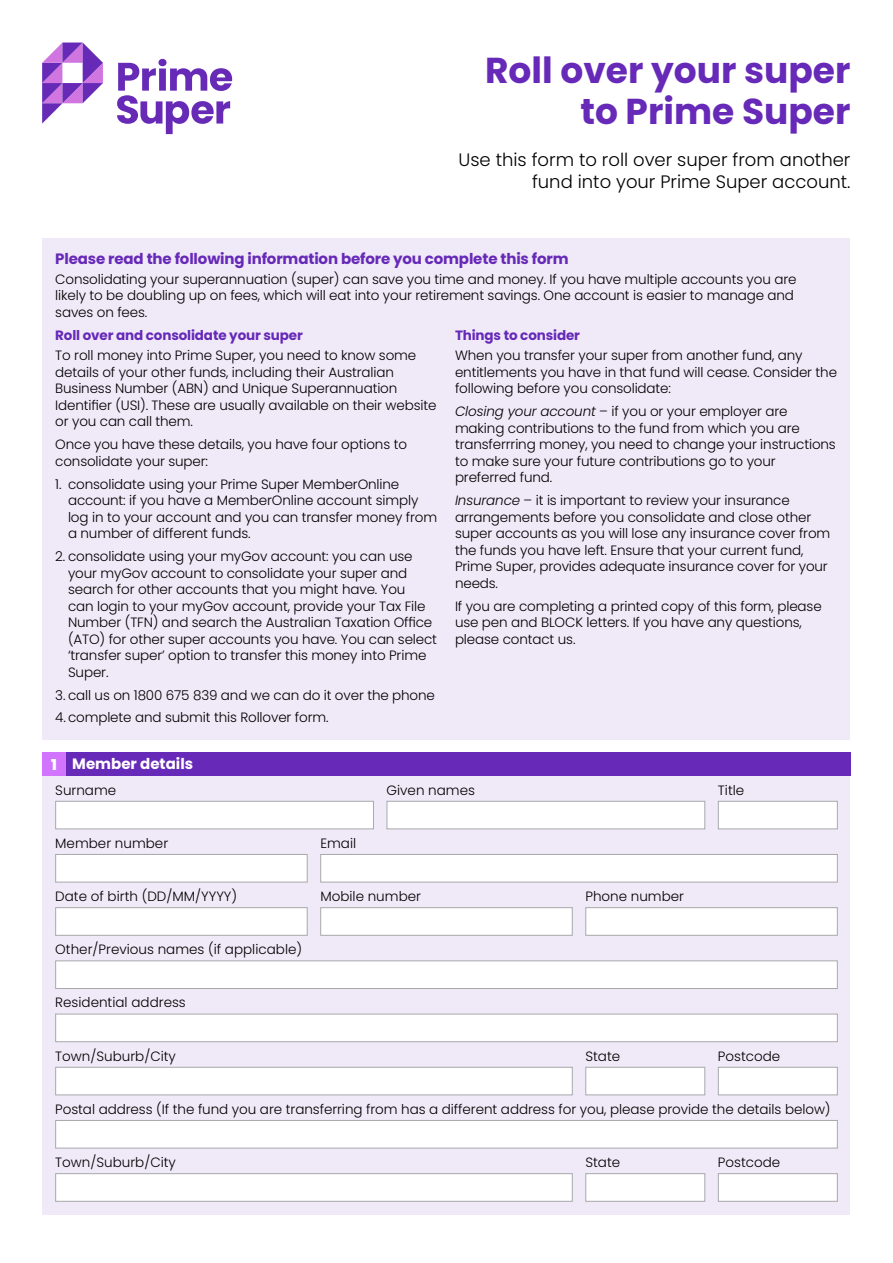
<style>
.page{position:relative;width:893px;height:1263px;background:#fff}
.page>*{position:absolute;margin:0;border:0;box-sizing:border-box;transform-origin:0 0}
.t1{font:700 36px/40.5px "Poppins";color:#6629b8;text-align:right}
.t2{font:300 18px/21.8px "Poppins";color:#000;text-align:right}
.t3{font:700 15px "Poppins";letter-spacing:-.01em;color:#6629b8}
.t4{font:700 15px "Poppins";color:#fff}
.t5{font:300 13.5px/16.5px "Poppins";letter-spacing:-.01em;color:#000}
.t6{font:700 13.5px "Poppins";letter-spacing:-.01em;color:#6629b8}
.s1{font-style:italic}
.s2{font-weight:800}
</style>
<div class="page">
<div style="left:43px;top:776px;width:807px;height:438px;background:#f0eaf8"></div>
<div style="left:55px;top:801px;width:319px;height:28px;background:#fff;border:1px solid #a7a9ac"></div>
<div style="left:387px;top:801px;width:318px;height:28px;background:#fff;border:1px solid #a7a9ac"></div>
<div style="left:55px;top:960px;width:783px;height:29px;background:#fff;border:1px solid #a7a9ac"></div>
<div style="left:55px;top:1014px;width:783px;height:28px;background:#fff;border:1px solid #a7a9ac"></div>
<div style="left:55px;top:1120px;width:783px;height:28px;background:#fff;border:1px solid #a7a9ac"></div>
<div style="left:55px;top:1067px;width:518px;height:28px;background:#fff;border:1px solid #a7a9ac"></div>
<div style="left:55px;top:1173px;width:518px;height:29px;background:#fff;border:1px solid #a7a9ac"></div>
<div style="left:55px;top:854px;width:253px;height:28px;background:#fff;border:1px solid #a7a9ac"></div>
<div style="left:320px;top:854px;width:518px;height:28px;background:#fff;border:1px solid #a7a9ac"></div>
<div style="left:55px;top:907px;width:253px;height:29px;background:#fff;border:1px solid #a7a9ac"></div>
<div style="left:320px;top:907px;width:253px;height:29px;background:#fff;border:1px solid #a7a9ac"></div>
<div style="left:585px;top:907px;width:253px;height:29px;background:#fff;border:1px solid #a7a9ac"></div>
<div style="left:585px;top:1067px;width:120px;height:28px;background:#fff;border:1px solid #a7a9ac"></div>
<div style="left:585px;top:1173px;width:120px;height:29px;background:#fff;border:1px solid #a7a9ac"></div>
<div style="left:718px;top:1067px;width:120px;height:28px;background:#fff;border:1px solid #a7a9ac"></div>
<div style="left:718px;top:1173px;width:120px;height:29px;background:#fff;border:1px solid #a7a9ac"></div>
<div style="left:718px;top:801px;width:120px;height:28px;background:#fff;border:1px solid #a7a9ac"></div>
<div style="left:43px;top:239px;width:807px;height:501px;background:#f0eaf8"></div>
<div style="left:43px;top:753px;width:23px;height:23px;background:#d175ff"></div>
<div style="left:66px;top:753px;width:784px;height:23px;background:#6629b8"></div>
<svg style="left:42px;top:43px;width:61px;height:81px"></svg>
<svg style="left:117px;top:59px;width:115px;height:75px"></svg>
<h1 class="t1" style="left:485px;top:51px;width:367px">Roll over your super to Prime Super</h1>
<h2 class="t2" style="left:458px;top:149px;width:393px">Use this form to roll over super from another fund into your Prime Super account.</h2>
<p class="t3" style="left:55px;top:250px;width:515px">Please read the following information before you complete this form</p>
<p class="t5" style="left:55px;top:271px;width:743px">Consolidating your superannuation (super) can save you time and money. If you have multiple accounts you are likely to be doubling up on fees, which will eat into your retirement savings. One account is easier to manage and saves on fees.</p>
<p class="t6" style="left:55px;top:328px;width:249px">Roll over and consolidate your super</p>
<p class="t5" style="left:55px;top:348px;width:383px">To roll money into Prime Super, you need to know some details of your other funds, including their Australian Business Number (ABN) and Unique Superannuation Identifier (USI). These are usually available on their website or you can call them.</p>
<p class="t5" style="left:55px;top:436px;width:353px">Once you have these details, you have four options to consolidate your super:</p>
<p class="t5" style="left:68px;top:476px;width:371px;text-indent:-13px">1. consolidate using your Prime Super MemberOnline account: if you have a MemberOnline account simply log in to your account and you can transfer money from a number of different funds.</p>
<p class="t5" style="left:68px;top:548px;width:371px;text-indent:-13px">2. consolidate using your myGov account: you can use your myGov account to consolidate your super and search for other accounts that you might have. You<br>can login to your myGov account, provide your Tax File Number (TFN) and search the Australian Taxation Office (ATO) for other super accounts you have. You can select ‘transfer super’ option to transfer this money into Prime Super.</p>
<p class="t5" style="left:55px;top:687px;width:381px">3. call us on 1800 675 839 and we can do it over the phone</p>
<p class="t5" style="left:55px;top:709px;width:275px">4. complete and submit this Rollover form.</p>
<p class="t6" style="left:455px;top:328px;width:127px">Things to consider</p>
<p class="t5" style="left:455px;top:348px;width:384px">When you transfer your super from another fund, any entitlements you have in that fund will cease. Consider the following before you consolidate:</p>
<p class="t5" style="left:455px;top:403px;width:382px"><span class="s1">Closing your account</span> – if you or your employer are making contributions to the fund from which you are transferrring money, you need to change your instructions to make sure your future contributions go to your preferred fund.</p>
<p class="t5" style="left:455px;top:492px;width:377px"><span class="s1">Insurance</span> – it is important to review your insurance arrangements before you consolidate and close other super accounts as you will lose any insurance cover from the funds you have left. Ensure that your current fund, Prime Super, provides adequate insurance cover for your needs.</p>
<p class="t5" style="left:455px;top:598px;width:368px">If you are completing a printed copy of this form, please use pen and BLOCK letters. If you have any questions, please contact us.</p>
<p class="t4" style="left:51px;top:755px;width:143px"><span class="s2">1</span> Member details</p>
<p class="t5" style="left:55px;top:782px;width:63px">Surname</p>
<p class="t5" style="left:387px;top:782px;width:90px">Given names</p>
<p class="t5" style="left:55px;top:835px;width:114px">Member number</p>
<p class="t5" style="left:320px;top:835px;width:37px">Email</p>
<p class="t5" style="left:55px;top:888px;width:183px">Date of birth (DD/MM/YYYY)</p>
<p class="t5" style="left:320px;top:888px;width:102px">Mobile number</p>
<p class="t5" style="left:585px;top:888px;width:100px">Phone number</p>
<p class="t5" style="left:55px;top:941px;width:248px">Other/Previous names (if applicable)</p>
<p class="t5" style="left:55px;top:994px;width:132px">Residential address</p>
<p class="t5" style="left:55px;top:1047px;width:122px">Town/Suburb/City</p>
<p class="t5" style="left:585px;top:1047px;width:36px">State</p>
<p class="t5" style="left:718px;top:782px;width:28px">Title</p>
<p class="t5" style="left:718px;top:1047px;width:64px">Postcode</p>
<p class="t5" style="left:55px;top:1101px;width:777px">Postal address (If the fund you are transferring from has a different address for you, please provide the details below)</p>
<p class="t5" style="left:55px;top:1154px;width:122px">Town/Suburb/City</p>
<p class="t5" style="left:585px;top:1154px;width:36px">State</p>
<p class="t5" style="left:718px;top:1154px;width:64px">Postcode</p>
</div>
